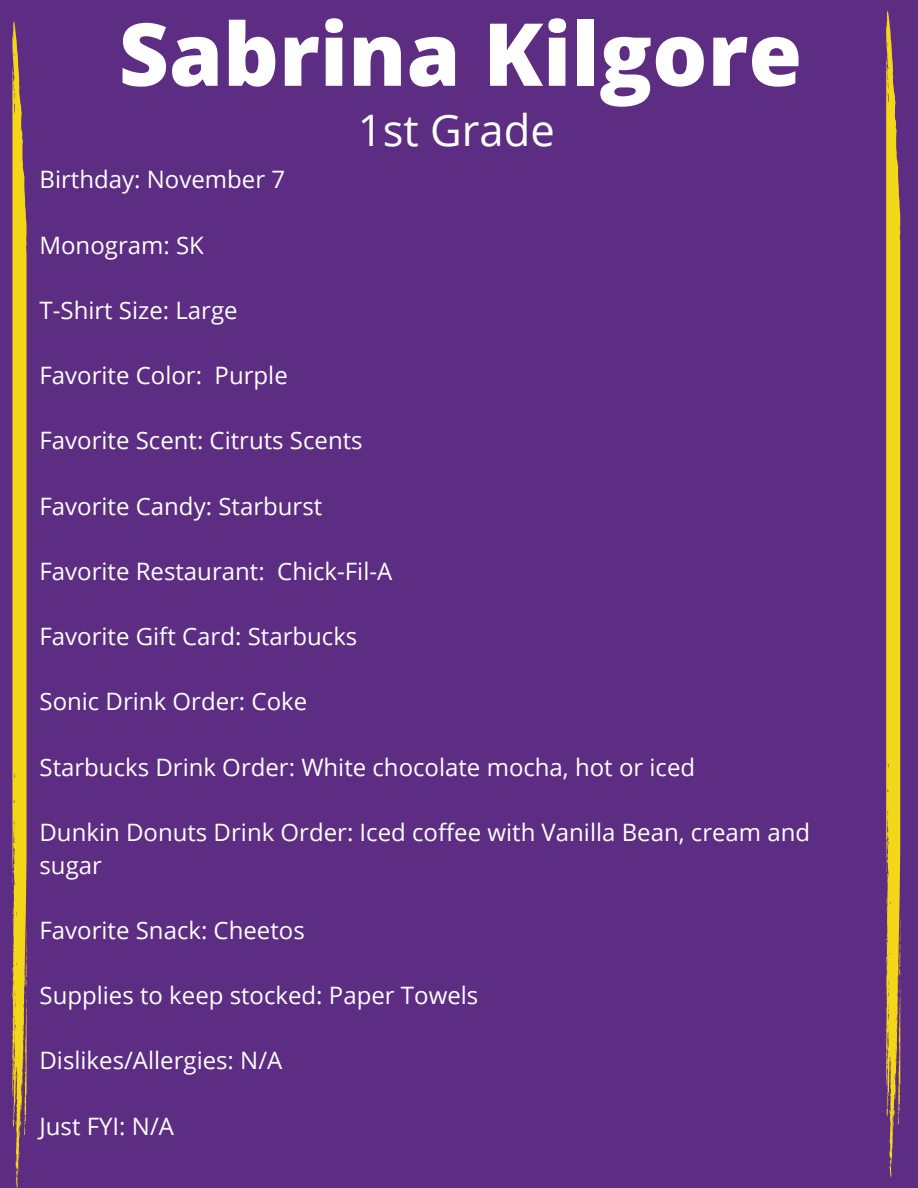
<style>
.page{position:relative;width:918px;height:1188px;background:#5d2c83}
.page>*{position:absolute;margin:0;border:0;box-sizing:border-box;transform-origin:0 0}
.t1{font:800 87px "Open Sans";color:#fff}
.t2{font:43.5px "Open Sans";color:#fff}
.t3{font:24px/32.7px "Open Sans";color:#fff}
</style>
<div class="page">
<svg style="left:12px;top:21px;width:15px;height:1167px;background:#d2b12f"></svg>
<svg style="left:886px;top:11px;width:15px;height:1166px;background:#d2b12f"></svg>
<p class="t1" style="left:119px;top:-7px;width:685px">Sabrina Kilgore</p>
<h1 class="t2" style="left:358px;top:99px;width:198px">1st Grade</h1>
<h2 class="t3" style="left:40px;top:163px;width:247px">Birthday: November 7</h2>
<p class="t3" style="left:40px;top:228px;width:166px">Monogram: SK</p>
<p class="t3" style="left:40px;top:293px;width:200px">T-Shirt Size: Large</p>
<p class="t3" style="left:40px;top:359px;width:250px">Favorite Color: Purple</p>
<p class="t3" style="left:40px;top:424px;width:325px">Favorite Scent: Citruts Scents</p>
<p class="t3" style="left:40px;top:489px;width:284px">Favorite Candy: Starburst</p>
<p class="t3" style="left:40px;top:554px;width:354px">Favorite Restaurant: Chick-Fil-A</p>
<p class="t3" style="left:40px;top:620px;width:319px">Favorite Gift Card: Starbucks</p>
<p class="t3" style="left:40px;top:685px;width:269px">Sonic Drink Order: Coke</p>
<p class="t3" style="left:40px;top:750px;width:657px">Starbucks Drink Order: White chocolate mocha, hot or iced</p>
<p class="t3" style="left:40px;top:815px;width:772px">Dunkin Donuts Drink Order: Iced coffee with Vanilla Bean, cream and sugar</p>
<p class="t3" style="left:40px;top:913px;width:267px">Favorite Snack: Cheetos</p>
<p class="t3" style="left:40px;top:978px;width:440px">Supplies to keep stocked: Paper Towels</p>
<p class="t3" style="left:40px;top:1044px;width:244px">Dislikes/Allergies: N/A</p>
<p class="t3" style="left:40px;top:1109px;width:136px">Just FYI: N/A</p>
</div>
